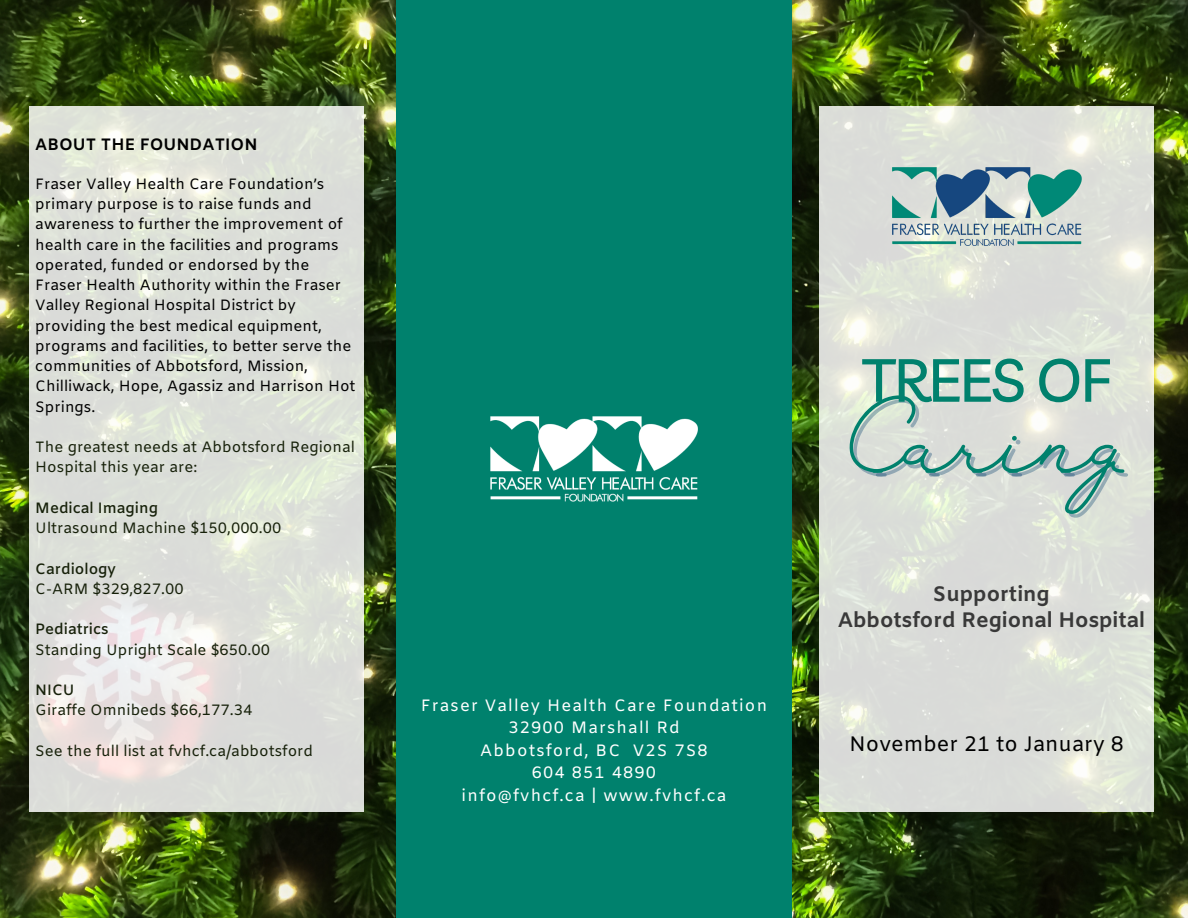
<style>
.page{position:relative;width:1188px;height:918px;background:#fff}
.page>*{position:absolute;margin:0;border:0;box-sizing:border-box;transform-origin:0 0}
.t1{font:115.05px "Sansterdam Light Script";letter-spacing:-.065em;color:#00816d}
.t2{font:500 60px "Livvic";letter-spacing:-.03em;color:#00816d}
.t3{font:700 21px "Amiko";color:#393939}
.t4{font:21px "Amiko";color:#000}
.t5{font:16.5px "Amiko";letter-spacing:.07em;color:#fff}
.t6{font:700 16.5px "Amiko";color:#000}
.t7{font:15px/20.2px "Amiko";color:#000}
.t8{font:15px/20.2px "Amiko";color:#17210a}
.t9{font:600 15px "Amiko";color:#17210a}
</style>
<div class="page">
<img style="left:0;top:0;width:1188px;height:918px">
<svg style="left:819px;top:107px;width:334px;height:705px;background:#dde0d9"></svg>
<div style="left:396px;top:0;width:396px;height:918px;background:#00816d"></div>
<img style="left:891px;top:168px;width:191px;height:77px">
<img style="left:490px;top:416px;width:207px;height:86px">
<svg style="left:29px;top:107px;width:334px;height:705px;background:#dfe1da"></svg>
<p class="t6" style="left:35px;top:134px;width:224px">ABOUT THE FOUNDATION</p>
<p class="t7" style="left:35px;top:175px;width:322px">Fraser Valley Health Care Foundation’s primary purpose is to raise funds and awareness to further the improvement of health care in the facilities and programs operated, funded or endorsed by the Fraser Health Authority within the Fraser Valley Regional Hospital District by providing the best medical equipment, programs and facilities, to better serve the communities of Abbotsford, Mission, Chilliwack, Hope, Agassiz and Harrison Hot Springs.</p>
<p class="t8" style="left:35px;top:438px;width:321px">The greatest needs at Abbotsford Regional<br>Hospital this year are:</p>
<p class="t9" style="left:35px;top:499px;width:124px">Medical Imaging</p>
<p class="t8" style="left:35px;top:519px;width:248px">Ultrasound Machine $150,000.00</p>
<p class="t9" style="left:35px;top:560px;width:82px">Cardiology</p>
<p class="t8" style="left:35px;top:580px;width:150px">C-ARM $329,827.00</p>
<p class="t9" style="left:35px;top:621px;width:75px">Pediatrics</p>
<p class="t8" style="left:35px;top:641px;width:236px">Standing Upright Scale $650.00</p>
<p class="t9" style="left:35px;top:681px;width:41px">NICU</p>
<p class="t8" style="left:35px;top:701px;width:219px">Giraffe Omnibeds $66,177.34</p>
<p class="t8" style="left:35px;top:742px;width:279px">See the full list at fvhcf.ca/abbotsford</p>
<p class="t5" style="left:421px;top:696px;width:348px">Fraser Valley Health Care Foundation</p>
<p class="t5" style="left:508px;top:718px;width:173px">32900 Marshall Rd</p>
<p class="t5" style="left:480px;top:741px;width:229px">Abbotsford, BC V2S 7S8</p>
<p class="t5" style="left:532px;top:763px;width:126px">604 851 4890</p>
<p class="t5" style="left:462px;top:786px;width:266px">info@fvhcf.ca | www.fvhcf.ca</p>
<p class="t2" style="left:862px;top:341px;width:250px">TREES OF</p>
<p class="t1" style="left:851px;top:386px;width:273px">Caring</p>
<p class="t3" style="left:933px;top:582px;width:118px">Supporting</p>
<p class="t3" style="left:838px;top:608px;width:309px">Abbotsford Regional Hospital</p>
<p class="t4" style="left:849px;top:731px;width:276px">November 21 to January 8</p>
</div>
